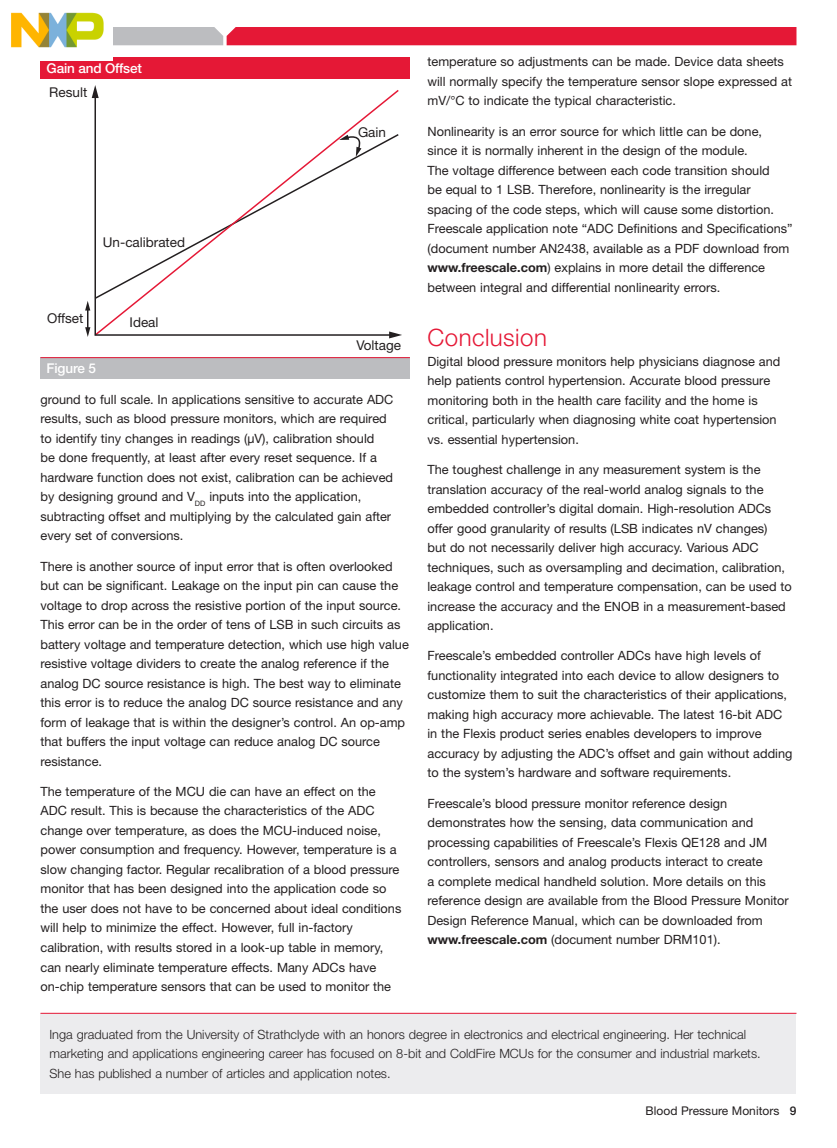
<style>
.page{position:relative;width:837px;height:1148px;background:#fff}
.page>*{position:absolute;margin:0;border:0;box-sizing:border-box;transform-origin:0 0}
.t1{font:300 24px "Helvetica Neue LT Pro";letter-spacing:.02em;color:#e51836}
.t2{font:13.5px "Helvetica Neue LT Pro";color:#231f20}
.t3{font:500 13.5px "Helvetica Neue LT Pro";letter-spacing:-.01em;color:#fff}
.t4{font:12.75px/19.5px "Helvetica Neue LT Pro";color:#231f20}
.t5{font:300 12.75px/19.5px "Helvetica Neue LT Pro";color:#231f20}
.t6{font:12px "Helvetica Neue LT Pro";letter-spacing:.005em;color:#231f20}
.s1{font-weight:700}
.s2{font-weight:500}
</style>
<div class="page">
<svg style="left:113px;top:27px;width:683px;height:18px;background:#de344e"></svg>
<div style="left:40px;top:1013px;width:756px;height:81px;background:#ececee"></div>
<hr style="left:40px;top:1012px;width:756px;height:1px;background:#e51836">
<div style="left:40px;top:357px;width:370px;height:22px;background:#bcbdc0"></div>
<hr style="left:40px;top:357px;width:370px;height:1px;background:#e51836">
<div style="left:40px;top:57px;width:370px;height:22px;background:#e51836"></div>
<hr style="left:87px;top:309px;width:2px;height:20px;background:#231f20">
<svg style="left:85px;top:301px;width:5px;height:9px"></svg>
<svg style="left:85px;top:327px;width:5px;height:10px"></svg>
<svg style="left:94px;top:94px;width:299px;height:242px"></svg>
<svg style="left:389px;top:331px;width:13px;height:7px"></svg>
<svg style="left:92px;top:85px;width:7px;height:13px"></svg>
<img style="left:11px;top:12px;width:101px;height:48px">
<p class="t3" style="left:47px;top:60px;width:97px">Gain and Offset</p>
<p class="t2" style="left:49px;top:84px;width:40px">Result</p>
<p class="t2" style="left:103px;top:234px;width:84px">Un-calibrated</p>
<p class="t2" style="left:47px;top:310px;width:38px">Offset</p>
<p class="t2" style="left:130px;top:313px;width:30px">Ideal</p>
<p class="t3" style="left:47px;top:360px;width:51px">Figure 5</p>
<p class="t2" style="left:358px;top:124px;width:29px">Gain</p>
<p class="t2" style="left:356px;top:337px;width:46px">Voltage</p>
<p class="t4" style="left:40px;top:389px;width:354px">ground to full scale. In applications sensitive to accurate ADC results, such as blood pressure monitors, which are required to identify tiny changes in readings (µV), calibration should<br>be done frequently, at least after every reset sequence. If a hardware function does not exist, calibration can be achieved by designing ground and V<sub>dd</sub> inputs into the application, subtracting offset and multiplying by the calculated gain after every set of conversions.</p>
<p class="t4" style="left:40px;top:556px;width:370px">There is another source of input error that is often overlooked but can be significant. Leakage on the input pin can cause the voltage to drop across the resistive portion of the input source.<br>This error can be in the order of tens of LSB in such circuits as battery voltage and temperature detection, which use high value resistive voltage dividers to create the analog reference if the analog DC source resistance is high. The best way to eliminate this error is to reduce the analog DC source resistance and any form of leakage that is within the designer’s control. An op-amp that buffers the input voltage can reduce analog DC source resistance.</p>
<p class="t4" style="left:40px;top:781px;width:362px">The temperature of the MCU die can have an effect on the ADC result. This is because the characteristics of the ADC change over temperature, as does the MCU-induced noise, power consumption and frequency. However, temperature is a slow changing factor. Regular recalibration of a blood pressure monitor that has been designed into the application code so the user does not have to be concerned about ideal conditions will help to minimize the effect. However, full in-factory calibration, with results stored in a look-up table in memory, can nearly eliminate temperature effects. Many ADCs have on-chip temperature sensors that can be used to monitor the</p>
<p class="t4" style="left:427px;top:52px;width:366px">temperature so adjustments can be made. Device data sheets will normally specify the temperature sensor slope expressed at mV/°C to indicate the typical characteristic.</p>
<p class="t4" style="left:427px;top:121px;width:367px">Nonlinearity is an error source for which little can be done, since it is normally inherent in the design of the module.<br>The voltage difference between each code transition should<br>be equal to 1 LSB. Therefore, nonlinearity is the irregular spacing of the code steps, which will cause some distortion.<br>Freescale application note “ADC Definitions and Specifications” (document number AN2438, available as a PDF download from <span class="s1">www.freescale.com</span>) explains in more detail the difference between integral and differential nonlinearity errors.</p>
<h1 class="t1" style="left:428px;top:323px;width:121px">Conclusion</h1>
<p class="t4" style="left:428px;top:351px;width:354px">Digital blood pressure monitors help physicians diagnose and help patients control hypertension. Accurate blood pressure monitoring both in the health care facility and the home is critical, particularly when diagnosing white coat hypertension vs. essential hypertension.</p>
<p class="t4" style="left:428px;top:459px;width:366px">The toughest challenge in any measurement system is the translation accuracy of the real-world analog signals to the embedded controller’s digital domain. High-resolution ADCs offer good granularity of results (LSB indicates nV changes)<br>but do not necessarily deliver high accuracy. Various ADC techniques, such as oversampling and decimation, calibration, leakage control and temperature compensation, can be used to increase the accuracy and the ENOB in a measurement-based application.</p>
<p class="t4" style="left:428px;top:646px;width:367px">Freescale’s embedded controller ADCs have high levels of functionality integrated into each device to allow designers to customize them to suit the characteristics of their applications, making high accuracy more achievable. The latest 16-bit ADC in the Flexis product series enables developers to improve accuracy by adjusting the ADC’s offset and gain without adding to the system’s hardware and software requirements.</p>
<p class="t4" style="left:428px;top:793px;width:363px">Freescale’s blood pressure monitor reference design demonstrates how the sensing, data communication and processing capabilities of Freescale’s Flexis QE128 and JM controllers, sensors and analog products interact to create<br>a complete medical handheld solution. More details on this reference design are available from the Blood Pressure Monitor Design Reference Manual, which can be downloaded from <span class="s1">www.freescale.com</span> (document number DRM101).</p>
<p class="t5" style="left:50px;top:1024px;width:713px">Inga graduated from the University of Strathclyde with an honors degree in electronics and electrical engineering. Her technical marketing and applications engineering career has focused on 8-bit and ColdFire MCUs for the consumer and industrial markets.<br>She has published a number of articles and application notes.</p>
<p class="t6" style="left:646px;top:1103px;width:152px">Blood Pressure Monitors <span class="s2">9</span></p>
</div>
